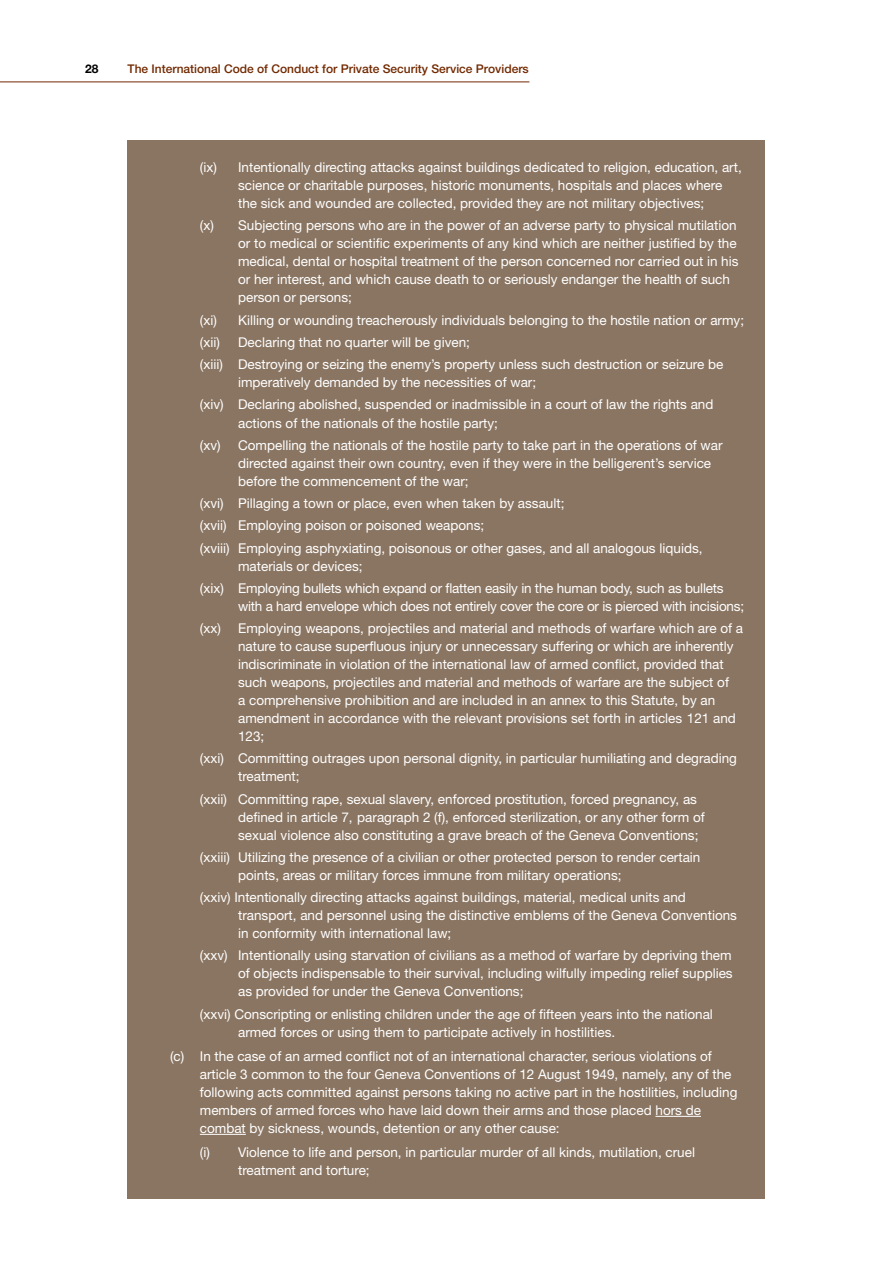
<style>
.page{position:relative;width:893px;height:1263px;background:#fff}
.page>*{position:absolute;margin:0;border:0;box-sizing:border-box;transform-origin:0 0}
.box_level_i{font:13.5px/18px "Helvetica Neue LT";color:#fff}
.box_level_a{font:13.5px/18px "Helvetica Neue LT";color:#fff}
.t1{font:500 12px "Helvetica Neue LT";color:#722900}
.t2{font:700 12px "Helvetica Neue LT";color:#000}
</style>
<div class="page">
<hr style="left:0;top:82px;width:529px;height:1px;background:#722900">
<div style="left:128px;top:140px;width:637px;height:1059px;background:#8a7562"></div>
<hr style="left:655px;top:1116px;width:46px;height:1px;background:#fff">
<hr style="left:200px;top:1134px;width:46px;height:1px;background:#fff">
<p class="t2" style="left:85px;top:61px;width:15px">28</p>
<p class="t1" style="left:128px;top:62px;width:403px">The International Code of Conduct for Private Security Service Providers</p>
<p class="box_level_i" style="left:200px;top:158px;width:18px">(ix)</p>
<p class="box_level_i" style="left:238px;top:158px;width:505px">Intentionally directing attacks against buildings dedicated to religion, education, art, science or charitable purposes, historic monuments, hospitals and places where the sick and wounded are collected, provided they are not military objectives;</p>
<p class="box_level_i" style="left:238px;top:216px;width:502px;text-indent:-38px">(x) Subjecting persons who are in the power of an adverse party to physical mutilation or to medical or scientific experiments of any kind which are neither justified by the medical, dental or hospital treatment of the person concerned nor carried out in his or her interest, and which cause death to or seriously endanger the health of such person or persons;</p>
<p class="box_level_i" style="left:200px;top:311px;width:18px">(xi)</p>
<p class="box_level_i" style="left:238px;top:311px;width:507px">Killing or wounding treacherously individuals belonging to the hostile nation or army;</p>
<p class="box_level_i" style="left:200px;top:333px;width:21px">(xii)</p>
<p class="box_level_i" style="left:238px;top:333px;width:233px">Declaring that no quarter will be given;</p>
<p class="box_level_i" style="left:238px;top:355px;width:487px;text-indent:-38px">(xiii) Destroying or seizing the enemy’s property unless such destruction or seizure be imperatively demanded by the necessities of war;</p>
<p class="box_level_i" style="left:238px;top:395px;width:477px;text-indent:-38px">(xiv) Declaring abolished, suspended or inadmissible in a court of law the rights and actions of the nationals of the hostile party;</p>
<p class="box_level_i" style="left:200px;top:436px;width:22px">(xv)</p>
<p class="box_level_i" style="left:238px;top:436px;width:486px">Compelling the nationals of the hostile party to take part in the operations of war directed against their own country, even if they were in the belligerent’s service before the commencement of the war;</p>
<p class="box_level_i" style="left:200px;top:494px;width:366px">(xvi) Pillaging a town or place, even when taken by assault;</p>
<p class="box_level_i" style="left:200px;top:516px;width:286px">(xvii) Employing poison or poisoned weapons;</p>
<p class="box_level_i" style="left:238px;top:538px;width:466px;text-indent:-38px">(xviii) Employing asphyxiating, poisonous or other gases, and all analogous liquids, materials or devices;</p>
<p class="box_level_i" style="left:238px;top:579px;width:507px;text-indent:-38px">(xix) Employing bullets which expand or flatten easily in the human body, such as bullets with a hard envelope which does not entirely cover the core or is pierced with incisions;</p>
<p class="box_level_i" style="left:200px;top:619px;width:22px">(xx)</p>
<p class="box_level_i" style="left:238px;top:619px;width:507px">Employing weapons, projectiles and material and methods of warfare which are of a nature to cause superfluous injury or unnecessary suffering or which are inherently indiscriminate in violation of the international law of armed conflict, provided that such weapons, projectiles and material and methods of warfare are the subject of<br>a comprehensive prohibition and are included in an annex to this Statute, by an amendment in accordance with the relevant provisions set forth in articles 121 and 123;</p>
<p class="box_level_i" style="left:238px;top:749px;width:500px;text-indent:-38px">(xxi) Committing outrages upon personal dignity, in particular humiliating and degrading treatment;</p>
<p class="box_level_i" style="left:238px;top:789px;width:468px;text-indent:-38px">(xxii) Committing rape, sexual slavery, enforced prostitution, forced pregnancy, as defined in article 7, paragraph 2 (f), enforced sterilization, or any other form of sexual violence also constituting a grave breach of the Geneva Conventions;</p>
<p class="box_level_i" style="left:238px;top:848px;width:464px;text-indent:-38px">(xxiii) Utilizing the presence of a civilian or other protected person to render certain points, areas or military forces immune from military operations;</p>
<p class="box_level_i" style="left:238px;top:888px;width:500px;text-indent:-38px">(xxiv) Intentionally directing attacks against buildings, material, medical units and transport, and personnel using the distinctive emblems of the Geneva Conventions in conformity with international law;</p>
<p class="box_level_i" style="left:238px;top:946px;width:496px;text-align:justify;text-indent:-38px">(xxv) Intentionally using starvation of civilians as a method of warfare by depriving them of objects indispensable to their survival, including wilfully impeding relief supplies as provided for under the Geneva Conventions;</p>
<p class="box_level_i" style="left:238px;top:1004px;width:476px;text-indent:-38px">(xxvi) Conscripting or enlisting children under the age of fifteen years into the national armed forces or using them to participate actively in hostilities.</p>
<p class="box_level_a" style="left:200px;top:1047px;width:539px;text-indent:-30px">(c) In the case of an armed conflict not of an international character, serious violations of article 3 common to the four Geneva Conventions of 12 August 1949, namely, any of the following acts committed against persons taking no active part in the hostilities, including members of armed forces who have laid down their arms and those placed hors de combat by sickness, wounds, detention or any other cause:</p>
<p class="box_level_i" style="left:238px;top:1143px;width:458px;text-indent:-38px">(i) Violence to life and person, in particular murder of all kinds, mutilation, cruel treatment and torture;</p>
</div>
